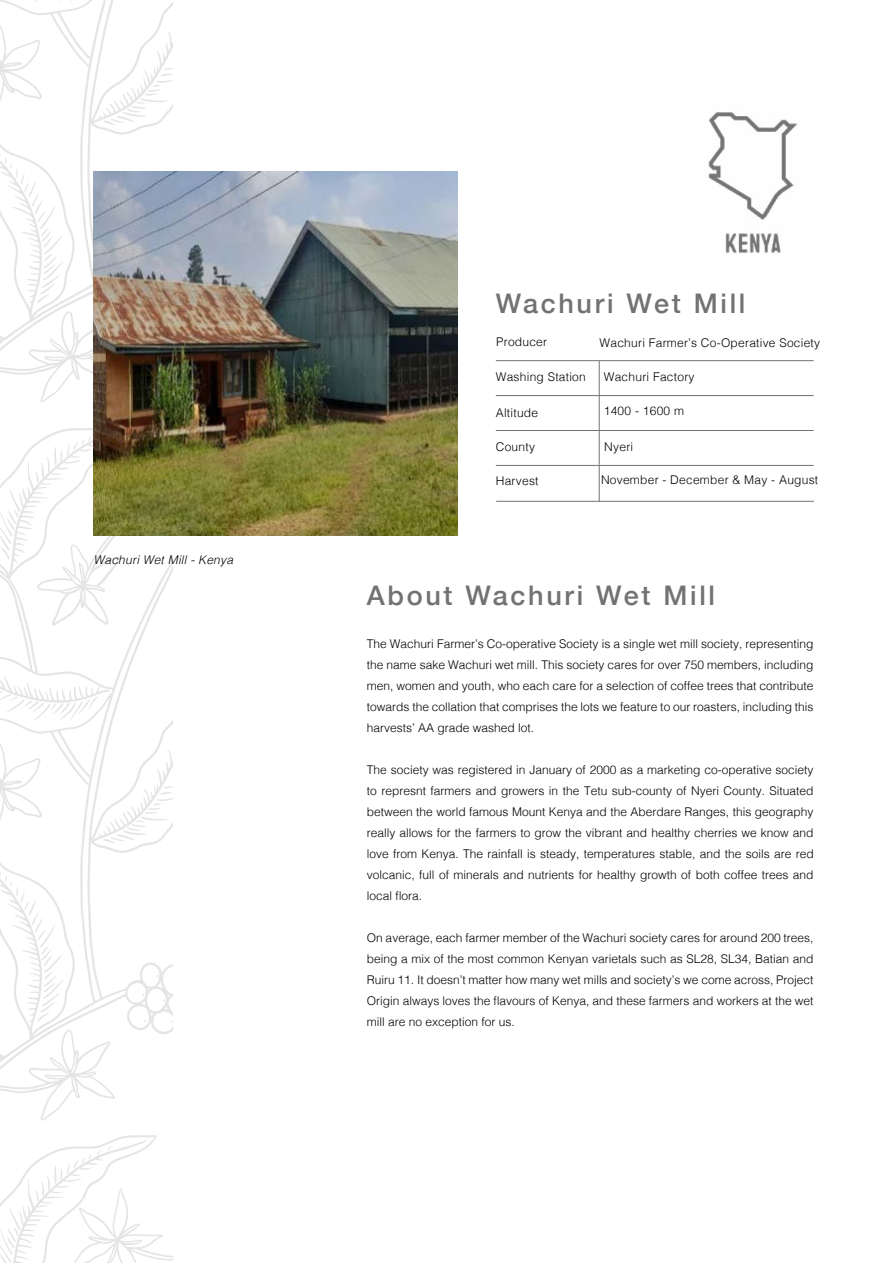
<style>
.page{position:relative;width:893px;height:1263px;background:#fff}
.page>*{position:absolute;margin:0;border:0;box-sizing:border-box;transform-origin:0 0}
.t1{font:500 27px "Helvetica Neue";letter-spacing:.1em;color:#727273}
.t2{font:300 12px/21px "Helvetica";color:#000;text-align:justify}
.t3{font:300 12px "Helvetica";letter-spacing:.02em;color:#000}
.t4{font:italic 300 12px "Helvetica";letter-spacing:.02em;color:#000}
</style>
<div class="page">
<hr style="left:496px;top:430px;width:318px;height:1px;background:#727273">
<hr style="left:496px;top:395px;width:318px;height:1px;background:#727273">
<hr style="left:496px;top:465px;width:318px;height:1px;background:#727273">
<hr style="left:496px;top:360px;width:318px;height:1px;background:#727273">
<svg style="left:0;top:0;width:173px;height:350px"></svg>
<svg style="left:0;top:350px;width:173px;height:913px"></svg>
<svg style="left:0;top:461px;width:61px;height:758px"></svg>
<svg style="left:0;top:740px;width:42px;height:93px"></svg>
<svg style="left:0;top:22px;width:42px;height:93px"></svg>
<svg style="left:104px;top:68px;width:69px;height:57px"></svg>
<svg style="left:104px;top:786px;width:69px;height:57px"></svg>
<svg style="left:0;top:691px;width:98px;height:30px"></svg>
<svg style="left:0;top:1206px;width:20px;height:57px"></svg>
<svg style="left:36px;top:1145px;width:137px;height:118px"></svg>
<svg style="left:0;top:489px;width:20px;height:71px"></svg>
<svg style="left:36px;top:427px;width:137px;height:199px"></svg>
<svg style="left:33px;top:0;width:17px;height:2px"></svg>
<svg style="left:60px;top:0;width:23px;height:2px"></svg>
<svg style="left:0;top:870px;width:63px;height:151px"></svg>
<svg style="left:0;top:152px;width:63px;height:151px"></svg>
<img style="left:94px;top:171px;width:364px;height:365px">
<hr style="left:599px;top:361px;width:1px;height:104px;background:#727273">
<img style="left:708px;top:112px;width:90px;height:142px">
<hr style="left:599px;top:466px;width:1px;height:36px;background:#727273">
<hr style="left:496px;top:501px;width:318px;height:1px;background:#727273">
<p class="t4" style="left:94px;top:549px;width:141px">Wachuri Wet Mill - Kenya</p>
<h1 class="t1" style="left:496px;top:281px;width:251px">Wachuri Wet Mill</h1>
<p class="t3" style="left:496px;top:332px;width:53px">Producer</p>
<p class="t3" style="left:600px;top:332px;width:222px">Wachuri Farmer’s Co-Operative Society</p>
<p class="t3" style="left:496px;top:366px;width:92px">Washing Station</p>
<p class="t3" style="left:604px;top:366px;width:92px">Wachuri Factory</p>
<p class="t3" style="left:496px;top:402px;width:44px">Altitude</p>
<p class="t3" style="left:604px;top:400px;width:82px">1400 - 1600 m</p>
<p class="t2" style="left:496px;top:436px;width:41px">County</p>
<p class="t2" style="left:604px;top:436px;width:30px">Nyeri</p>
<p class="t3" style="left:496px;top:470px;width:44px">Harvest</p>
<p class="t3" style="left:601px;top:469px;width:219px">November - December &amp; May - August</p>
<h1 class="t1" style="left:367px;top:574px;width:350px">About Wachuri Wet Mill</h1>
<p class="t2" style="left:367px;top:633px;width:448px">The Wachuri Farmer’s Co-operative Society is a single wet mill society, representing the name sake Wachuri wet mill. This society cares for over 750 members, including men, women and youth, who each care for a selection of coffee trees that contribute towards the collation that comprises the lots we feature to our roasters, including this harvests’ AA grade washed lot.</p>
<p class="t2" style="left:367px;top:759px;width:448px">The society was registered in January of 2000 as a marketing co-operative society to represnt farmers and growers in the Tetu sub-county of Nyeri County. Situated between the world famous Mount Kenya and the Aberdare Ranges, this geography really allows for the farmers to grow the vibrant and healthy cherries we know and love from Kenya. The rainfall is steady, temperatures stable, and the soils are red volcanic, full of minerals and nutrients for healthy growth of both coffee trees and local flora.</p>
<p class="t2" style="left:367px;top:927px;width:448px">On average, each farmer member of the Wachuri society cares for around 200 trees, being a mix of the most common Kenyan varietals such as SL28, SL34, Batian and Ruiru 11. It doesn’t matter how many wet mills and society’s we come across, Project Origin always loves the flavours of Kenya, and these farmers and workers at the wet mill are no exception for us.</p>
</div>
